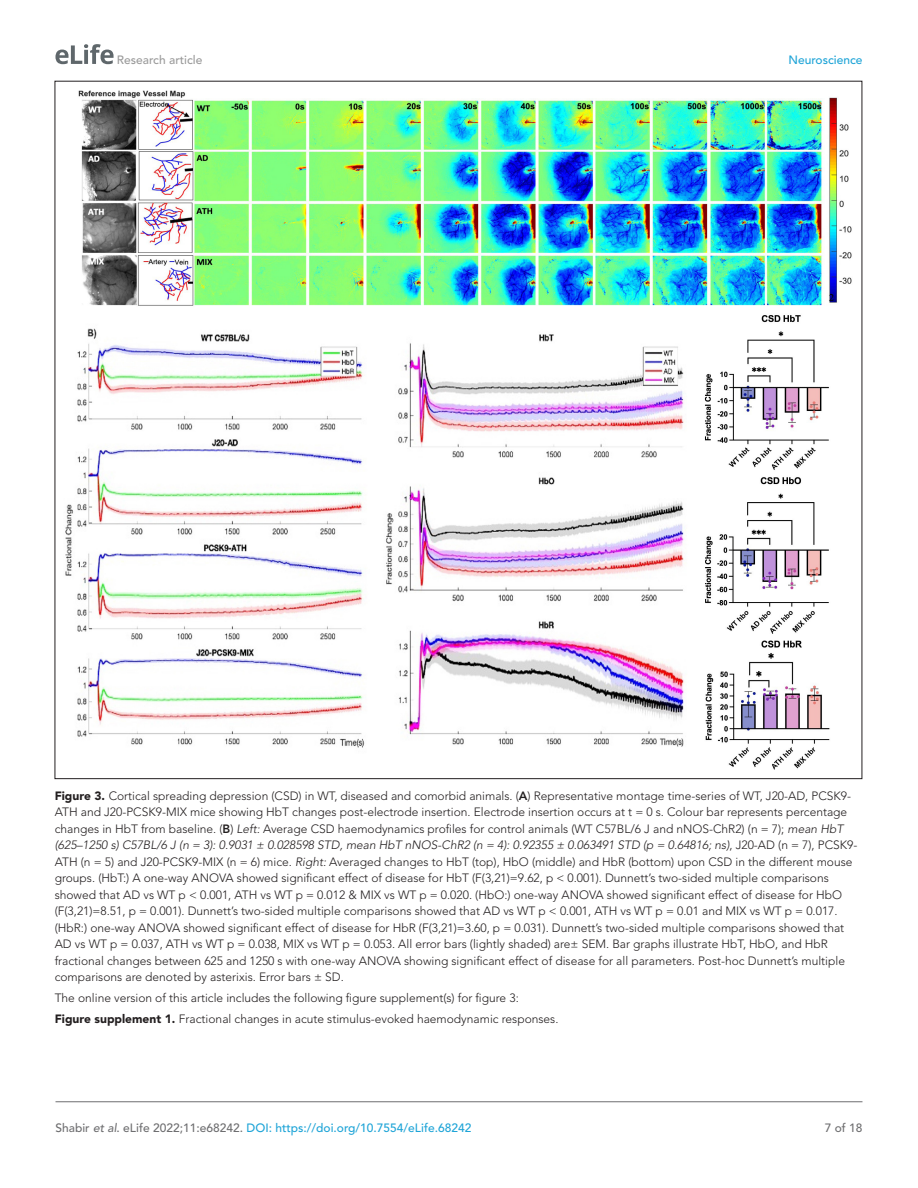
<style>
.page{position:relative;width:918px;height:1188px;background:#fff}
.page>*{position:absolute;margin:0;border:0;box-sizing:border-box;transform-origin:0 0}
.t1{font:300 12px/16.5px "Avenir LT Std";color:#231f20}
.t2{font:500 12px "Avenir LT Std";color:#1ea4d7}
.t3{font:500 12px "Avenir LT Std";color:#9a9a9a}
.t4{font:500 12px "Avenir LT Std";color:#6e6e70}
.s1{font-weight:900}
.s2{font-weight:800}
.s3{font-style:italic}
.s4{color:#6e6e70}
.s5{font-style:italic;color:#6e6e70}
</style>
<div class="page">
<svg style="left:55px;top:44px;width:59px;height:20px"></svg>
<hr style="left:56px;top:1101px;width:806px;height:1px;background:#6e6e70">
<img style="left:65px;top:90px;width:787px;height:680px">
<p class="t3" style="left:117px;top:53px;width:87px">Research article</p>
<p class="t2" style="left:788px;top:53px;width:76px">Neuroscience</p>
<p class="t1" style="left:55px;top:788px;width:804px"><span class="s1">Figure 3.</span> Cortical spreading depression (CSD) in WT, diseased and comorbid animals. (<span class="s2">A</span>) Representative montage time-series of WT, J20-AD, PCSK9- ATH and J20-PCSK9-MIX mice showing HbT changes post-electrode insertion. Electrode insertion occurs at t = 0 s. Colour bar represents percentage changes in HbT from baseline. (<span class="s2">B</span>) <span class="s3">Left:</span> Average CSD haemodynamics profiles for control animals (WT C57BL/6 J and nNOS-ChR2) (n = 7); <span class="s3">mean HbT (625–1250 s) C57BL/6 J (n = 3): 0.9031 ± 0.028598 STD, mean HbT nNOS-ChR2 (n = 4): 0.92355 ± 0.063491 STD (p = 0.64816; ns)</span>, J20-AD (n = 7), PCSK9- ATH (n = 5) and J20-PCSK9-MIX (n = 6) mice. <span class="s3">Right:</span> Averaged changes to HbT (top), HbO (middle) and HbR (bottom) upon CSD in the different mouse groups. (HbT:) A one-way ANOVA showed significant effect of disease for HbT (F(3,21)=9.62, p &lt; 0.001). Dunnett’s two-sided multiple comparisons showed that AD vs WT p &lt; 0.001, ATH vs WT p = 0.012 &amp; MIX vs WT p = 0.020. (HbO:) one-way ANOVA showed significant effect of disease for HbO (F(3,21)=8.51, p = 0.001). Dunnett’s two-sided multiple comparisons showed that AD vs WT p &lt; 0.001, ATH vs WT p = 0.01 and MIX vs WT p = 0.017. (HbR:) one-way ANOVA showed significant effect of disease for HbR (F(3,21)=3.60, p = 0.031). Dunnett’s two-sided multiple comparisons showed that AD vs WT p = 0.037, ATH vs WT p = 0.038, MIX vs WT p = 0.053. All error bars (lightly shaded) are± SEM. Bar graphs illustrate HbT, HbO, and HbR fractional changes between 625 and 1250 s with one-way ANOVA showing significant effect of disease for all parameters. Post-hoc Dunnett’s multiple comparisons are denoted by asterixis. Error bars ± SD.</p>
<p class="t1" style="left:55px;top:988px;width:505px;line-height:21px">The online version of this article includes the following figure supplement(s) for figure 3:<br><span class="s1">Figure supplement 1.</span> Fractional changes in acute stimulus-evoked haemodynamic responses.</p>
<p class="t2" style="left:56px;top:1121px;width:417px"><span class="s4">Shabir</span> <span class="s5">et al</span><span class="s4">. eLife 2022;11:e68242.</span> DOI: https://doi.org/10.7554/eLife.68242</p>
<p class="t4" style="left:825px;top:1121px;width:39px">7 of 18</p>
</div>
